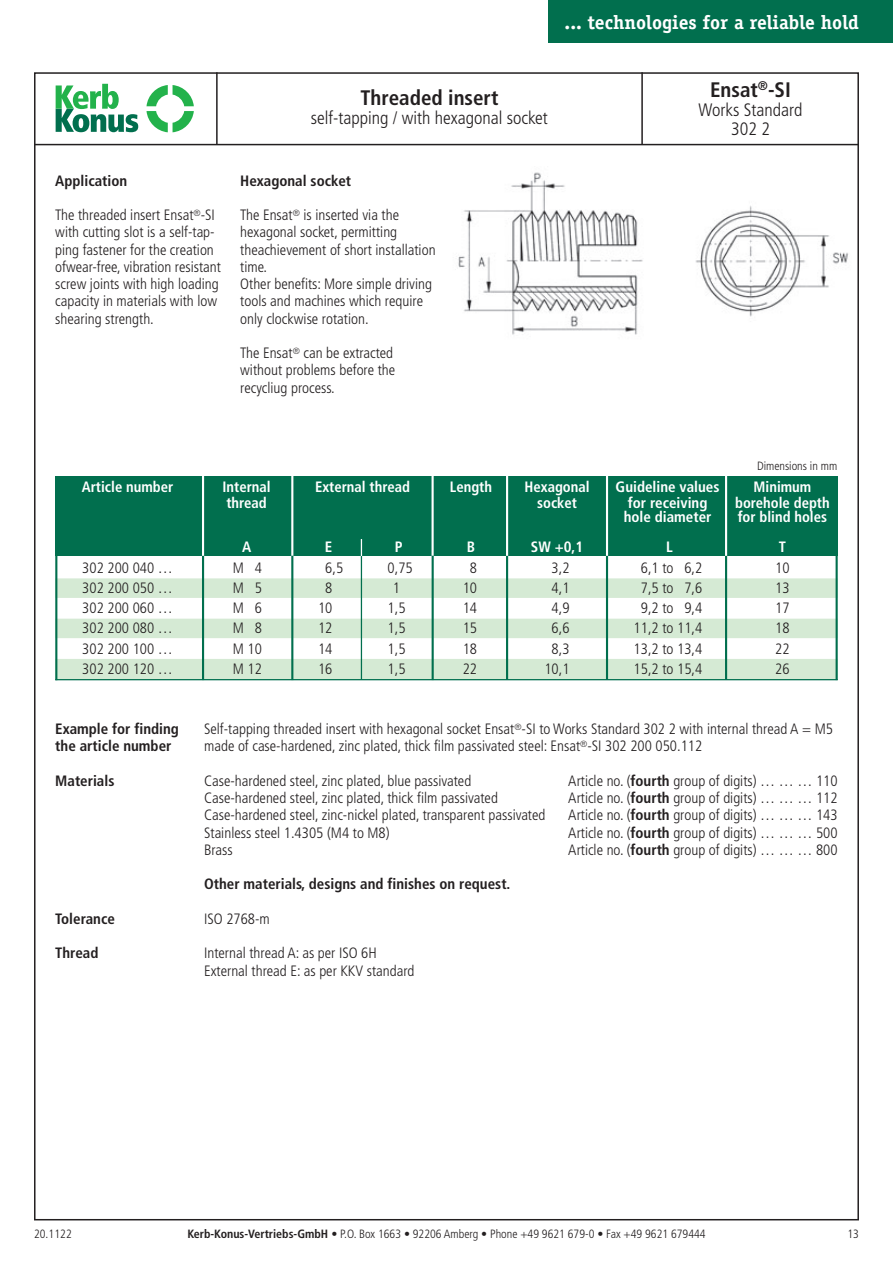
<style>
.page{position:relative;width:893px;height:1263px;background:#fff}
.page>*{position:absolute;margin:0;border:0;box-sizing:border-box;transform-origin:0 0}
.t1{font:700 condensed 21px "Frutiger";color:#231f20}
.t2{font:700 19.5px "Officina Serif";color:#fff}
.t3{font:300 condensed 18px/19.2px "Frutiger";color:#231f20;text-align:center}
.t4{font:300 condensed 15px/17.2px "Frutiger";color:#231f20}
.t5{font:700 condensed 15px "Frutiger";color:#fff}
.t6{font:700 condensed 15px "Frutiger";color:#231f20}
.t7{font:300 condensed 12px "Frutiger";color:#231f20}
.s1{font-weight:700}
</style>
<div class="page">
<div style="left:549px;top:0;width:344px;height:43px;background:#016f4e"></div>
<svg style="left:56px;top:84px;width:82px;height:48px"></svg>
<svg style="left:147px;top:85px;width:47px;height:47px"></svg>
<hr style="left:34px;top:144px;width:825px;height:1px;background:#231f20">
<hr style="left:216px;top:72px;width:2px;height:73px;background:#231f20">
<hr style="left:641px;top:72px;width:2px;height:73px;background:#231f20">
<img style="left:458px;top:172px;width:390px;height:163px">
<div style="left:55px;top:476px;width:783px;height:80px;background:#016f4e"></div>
<div style="left:55px;top:578px;width:783px;height:20px;background:#d5ead4"></div>
<div style="left:55px;top:619px;width:783px;height:19px;background:#d5ead4"></div>
<div style="left:55px;top:659px;width:783px;height:20px;background:#d5ead4"></div>
<hr style="left:55px;top:679px;width:783px;height:1px;background:#016f4e">
<hr style="left:55px;top:556px;width:2px;height:124px;background:#016f4e">
<hr style="left:202px;top:474px;width:2px;height:82px;background:#fff">
<hr style="left:291px;top:474px;width:2px;height:82px;background:#fff">
<hr style="left:432px;top:474px;width:2px;height:82px;background:#fff">
<hr style="left:506px;top:474px;width:2px;height:82px;background:#fff">
<hr style="left:725px;top:474px;width:2px;height:82px;background:#fff">
<hr style="left:606px;top:474px;width:2px;height:82px;background:#fff">
<hr style="left:202px;top:556px;width:2px;height:124px;background:#016f4e">
<hr style="left:291px;top:556px;width:2px;height:124px;background:#016f4e">
<hr style="left:361px;top:556px;width:1px;height:124px;background:#016f4e">
<hr style="left:432px;top:556px;width:2px;height:124px;background:#016f4e">
<hr style="left:506px;top:556px;width:2px;height:124px;background:#016f4e">
<hr style="left:725px;top:556px;width:2px;height:124px;background:#016f4e">
<hr style="left:606px;top:556px;width:2px;height:124px;background:#016f4e">
<hr style="left:836px;top:556px;width:2px;height:124px;background:#016f4e">
<svg style="left:361px;top:539px;width:1px;height:17px"></svg>
<p class="t6" style="left:55px;top:171px;width:73px">Application</p>
<p class="t4" style="left:55px;top:206px;width:167px">The threaded insert Ensat<sup>®</sup>-SI with cutting slot is a self-tap&shy;ping fastener for the creation ofwear-free, vibration resistant screw joints with high loading capacity in materials with low shearing strength.</p>
<h2 class="t2" style="left:565px;top:10px;width:296px">... technologies for a reliable hold</h2>
<h1 class="t1" style="left:361px;top:85px;width:139px">Threaded insert</h1>
<p class="t3" style="left:311px;top:109px;width:238px">self-tapping / with hexagonal socket</p>
<p class="t6" style="left:240px;top:171px;width:112px">Hexagonal socket</p>
<p class="t4" style="left:240px;top:206px;width:197px">The Ensat<sup>®</sup> is inserted via the hexagonal socket, permitting theachievement of short installation time.<br>Other benefits: More simple driving tools and machines which require only clockwise rotation.</p>
<p class="t4" style="left:240px;top:344px;width:157px">The Ensat<sup>®</sup> can be extracted without problems before the recycliug process.</p>
<h1 class="t1" style="left:710px;top:77px;width:82px">Ensat<sup>®</sup>-SI</h1>
<p class="t3" style="left:698px;top:100px;width:106px">Works Standard<br>302 2</p>
<p class="t7" style="left:757px;top:459px;width:82px">Dimensions in mm</p>
<p class="t5" style="left:82px;top:477px;width:93px">Article number</p>
<p class="t5" style="left:223px;top:477px;width:50px">Internal</p>
<p class="t5" style="left:315px;top:477px;width:96px">External thread</p>
<p class="t5" style="left:450px;top:477px;width:44px">Length</p>
<p class="t5" style="left:524px;top:477px;width:67px">Hexagonal</p>
<p class="t5" style="left:616px;top:477px;width:105px">Guideline values</p>
<p class="t5" style="left:753px;top:477px;width:59px">Minimum</p>
<p class="t5" style="left:226px;top:493px;width:42px">thread</p>
<p class="t5" style="left:537px;top:493px;width:41px">socket</p>
<p class="t5" style="left:628px;top:493px;width:81px">for receiving</p>
<p class="t5" style="left:735px;top:493px;width:96px">borehole depth</p>
<p class="t5" style="left:624px;top:508px;width:89px">hole diameter</p>
<p class="t5" style="left:738px;top:508px;width:91px">for blind holes</p>
<p class="t5" style="left:242px;top:538px;width:11px">A</p>
<p class="t5" style="left:325px;top:538px;width:9px">E</p>
<p class="t5" style="left:395px;top:538px;width:9px">P</p>
<p class="t5" style="left:467px;top:538px;width:10px">B</p>
<p class="t5" style="left:531px;top:538px;width:54px">SW +0,1</p>
<p class="t5" style="left:666px;top:538px;width:8px">L</p>
<p class="t5" style="left:779px;top:538px;width:9px">T</p>
<p class="t4" style="left:82px;top:559px;width:92px">302 200 040 …</p>
<p class="t4" style="left:233px;top:559px;width:31px">M 4</p>
<p class="t4" style="left:325px;top:559px;width:19px">6,5</p>
<p class="t4" style="left:387px;top:559px;width:27px">0,75</p>
<p class="t4" style="left:470px;top:559px;width:9px">8</p>
<p class="t4" style="left:552px;top:559px;width:20px">3,2</p>
<p class="t4" style="left:641px;top:559px;width:63px">6,1 to 6,2</p>
<p class="t4" style="left:775px;top:559px;width:16px">10</p>
<p class="t4" style="left:82px;top:580px;width:92px">302 200 050 …</p>
<p class="t4" style="left:233px;top:580px;width:31px">M 5</p>
<p class="t4" style="left:325px;top:580px;width:9px">8</p>
<p class="t4" style="left:393px;top:580px;width:9px">1</p>
<p class="t4" style="left:463px;top:580px;width:16px">10</p>
<p class="t4" style="left:552px;top:580px;width:19px">4,1</p>
<p class="t4" style="left:641px;top:580px;width:63px">7,5 to 7,6</p>
<p class="t4" style="left:775px;top:580px;width:16px">13</p>
<p class="t4" style="left:82px;top:600px;width:92px">302 200 060 …</p>
<p class="t4" style="left:233px;top:600px;width:31px">M 6</p>
<p class="t4" style="left:318px;top:600px;width:16px">10</p>
<p class="t4" style="left:387px;top:600px;width:19px">1,5</p>
<p class="t4" style="left:463px;top:600px;width:16px">14</p>
<p class="t4" style="left:552px;top:600px;width:19px">4,9</p>
<p class="t4" style="left:641px;top:600px;width:63px">9,2 to 9,4</p>
<p class="t4" style="left:775px;top:600px;width:16px">17</p>
<p class="t4" style="left:82px;top:620px;width:92px">302 200 080 …</p>
<p class="t4" style="left:233px;top:620px;width:31px">M 8</p>
<p class="t4" style="left:318px;top:620px;width:16px">12</p>
<p class="t4" style="left:387px;top:620px;width:19px">1,5</p>
<p class="t4" style="left:463px;top:620px;width:16px">15</p>
<p class="t4" style="left:552px;top:620px;width:19px">6,6</p>
<p class="t4" style="left:634px;top:620px;width:70px">11,2 to 11,4</p>
<p class="t4" style="left:775px;top:620px;width:16px">18</p>
<p class="t4" style="left:82px;top:640px;width:92px">302 200 100 …</p>
<p class="t4" style="left:233px;top:640px;width:31px">M 10</p>
<p class="t4" style="left:318px;top:640px;width:16px">14</p>
<p class="t4" style="left:387px;top:640px;width:19px">1,5</p>
<p class="t4" style="left:463px;top:640px;width:16px">18</p>
<p class="t4" style="left:552px;top:640px;width:19px">8,3</p>
<p class="t4" style="left:634px;top:640px;width:70px">13,2 to 13,4</p>
<p class="t4" style="left:775px;top:640px;width:16px">22</p>
<p class="t4" style="left:82px;top:660px;width:92px">302 200 120 …</p>
<p class="t4" style="left:233px;top:660px;width:31px">M 12</p>
<p class="t4" style="left:318px;top:660px;width:16px">16</p>
<p class="t4" style="left:387px;top:660px;width:19px">1,5</p>
<p class="t4" style="left:463px;top:660px;width:16px">22</p>
<p class="t4" style="left:544px;top:660px;width:27px">10,1</p>
<p class="t4" style="left:634px;top:660px;width:70px">15,2 to 15,4</p>
<p class="t4" style="left:775px;top:660px;width:16px">26</p>
<p class="t6" style="left:55px;top:720px;width:125px">Example for finding</p>
<p class="t4" style="left:204px;top:720px;width:630px">Self-tapping threaded insert with hexagonal socket Ensat<sup>®</sup>-SI to Works Standard 302 2 with internal thread A = M5</p>
<p class="t6" style="left:55px;top:737px;width:118px">the article number</p>
<p class="t4" style="left:204px;top:738px;width:500px">made of case-hardened, zinc plated, thick film passivated steel: Ensat<sup>®</sup>-SI 302 200 050.112</p>
<p class="t6" style="left:55px;top:772px;width:61px">Materials</p>
<p class="t4" style="left:204px;top:772px;width:269px">Case-hardened steel, zinc plated, blue passivated</p>
<p class="t4" style="left:568px;top:772px;width:271px">Article no. (<span class="s1">fourth</span> group of digits) … … … 110</p>
<p class="t4" style="left:204px;top:789px;width:295px">Case-hardened steel, zinc plated, thick film passivated</p>
<p class="t4" style="left:568px;top:789px;width:271px">Article no. (<span class="s1">fourth</span> group of digits) … … … 112</p>
<p class="t4" style="left:204px;top:807px;width:343px">Case-hardened steel, zinc-nickel plated, transparent passivated</p>
<p class="t4" style="left:568px;top:807px;width:271px">Article no. (<span class="s1">fourth</span> group of digits) … … … 143</p>
<p class="t4" style="left:204px;top:824px;width:187px">Stainless steel 1.4305 (M4 to M8)</p>
<p class="t4" style="left:568px;top:824px;width:271px">Article no. (<span class="s1">fourth</span> group of digits) … … … 500</p>
<p class="t4" style="left:204px;top:841px;width:30px">Brass</p>
<p class="t4" style="left:568px;top:841px;width:271px">Article no. (<span class="s1">fourth</span> group of digits) … … … 800</p>
<p class="t6" style="left:204px;top:875px;width:308px">Other materials, designs and finishes on request.</p>
<p class="t6" style="left:55px;top:910px;width:61px">Tolerance</p>
<p class="t4" style="left:204px;top:910px;width:67px">ISO 2768-m</p>
<p class="t6" style="left:55px;top:944px;width:45px">Thread</p>
<p class="t4" style="left:204px;top:945px;width:212px">Internal thread A: as per ISO 6H<br>External thread E: as per KKV standard</p>
<p class="t7" style="left:34px;top:1227px;width:39px">20.1122</p>
<p class="t7" style="left:187px;top:1227px;width:520px"><span class="s1">Kerb-Konus-Vertriebs-GmbH •</span> P.O. Box 1663 • 92206 Amberg • Phone +49 9621 679-0 • Fax +49 9621 679444</p>
<p class="t7" style="left:847px;top:1227px;width:13px">13</p>
</div>
